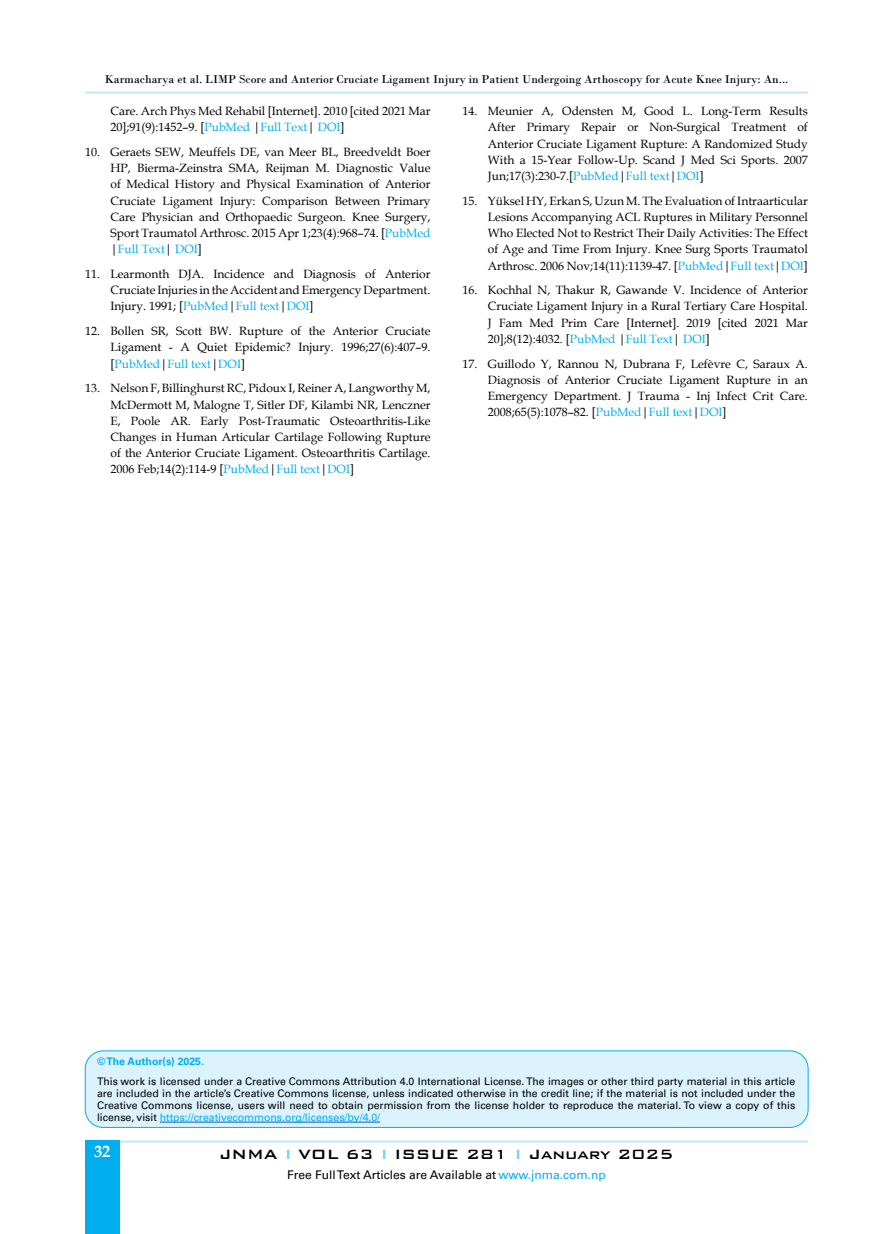
<style>
.page{position:relative;width:893px;height:1234px;background:#fff}
.page>*{position:absolute;margin:0;border:0;box-sizing:border-box;transform-origin:0 0}
.t1{font:500 18px "Bank Gothic BT";color:#000}
.t2{font:700 16.5px "Book Antiqua";color:#fff}
.reference{font:12px/16.2px "Book Antiqua";color:#000;text-align:justify}
.Introduction{font:12px "Bodoni";color:#000}
.t3{font:12px "Univers";color:#000}
.Normal_wrd_2{font:10.5px/12px "Univers";color:#000;text-align:justify}
.Normal_wrd_2-2{font:700 10.5px "Univers";color:#00aeef}
.s1{color:#00aeef}
.s2{color:#6dcff6}
</style>
<div class="page">
<hr style="left:85px;top:91px;width:723px;height:3px;background:#c7eafb">
<hr style="left:85px;top:1140px;width:723px;height:2px;background:#c7eafb">
<div style="left:85px;top:1140px;width:35px;height:93px;background:#00aeef"></div>
<div style="left:85px;top:1050px;width:723px;height:77px;background:#dcf2fd;border-radius:18px"></div>
<div style="left:85px;top:1050px;width:723px;height:77px;border:1px solid #00aeef;border-radius:18px"></div>
<hr style="left:160px;top:1121px;width:220px;height:1px;background:#15c">
<p class="Introduction" style="left:104px;top:72px;width:686px">Karmacharya et al. LIMP Score and Anterior Cruciate Ligament Injury in Patient Undergoing Arthoscopy for Acute Knee Injury: An...</p>
<p class="reference" style="left:111px;top:103px;width:321px">Care. Arch Phys Med Rehabil [Internet]. 2010 [cited 2021 Mar<br>20];91(9):1452–9. [<span class="s1">PubMed</span> |<span class="s1">Full Text</span>| <span class="s1">DOI</span>]</p>
<p class="reference" style="left:111px;top:143px;width:321px;text-indent:-26px">10. Geraets SEW, Meuffels DE, van Meer BL, Breedveldt Boer HP, Bierma-Zeinstra SMA, Reijman M. Diagnostic Value of Medical History and Physical Examination of Anterior Cruciate Ligament Injury: Comparison Between Primary Care Physician and Orthopaedic Surgeon. Knee Surgery, Sport Traumatol Arthrosc. 2015 Apr 1;23(4):968–74. [<span class="s1">PubMed </span>|<span class="s1">Full Text</span>| <span class="s1">DOI</span>]</p>
<p class="reference" style="left:111px;top:265px;width:321px;text-indent:-26px">11. Learmonth DJA. Incidence and Diagnosis of Anterior Cruciate Injuries in the Accident and Emergency Department.<br>Injury. 1991; [<span class="s1">PubMed</span>|<span class="s1">Full text</span>|<span class="s1">DOI</span>]</p>
<p class="reference" style="left:111px;top:322px;width:321px;text-indent:-26px">12. Bollen SR, Scott BW. Rupture of the Anterior Cruciate Ligament - A Quiet Epidemic? Injury. 1996;27(6):407–9. [<span class="s1">PubMed</span>|<span class="s1">Full text</span>|<span class="s1">DOI</span>]</p>
<p class="reference" style="left:111px;top:380px;width:321px;text-indent:-26px">13. Nelson F, Billinghurst RC, Pidoux I, Reiner A, Langworthy M, McDermott M, Malogne T, Sitler DF, Kilambi NR, Lenczner E, Poole AR. Early Post-Traumatic Osteoarthritis-Like Changes in Human Articular Cartilage Following Rupture of the Anterior Cruciate Ligament. Osteoarthritis Cartilage.<br>2006 Feb;14(2):114-9 [<span class="s1">PubMed</span>|<span class="s1">Full text</span>|<span class="s1">DOI</span>]</p>
<p class="reference" style="left:488px;top:103px;width:321px;text-indent:-26px">14. Meunier A, Odensten M, Good L. Long-Term Results After Primary Repair or Non-Surgical Treatment of Anterior Cruciate Ligament Rupture: A Randomized Study With a 15-Year Follow-Up. Scand J Med Sci Sports. 2007<br>Jun;17(3):230-7.[<span class="s1">PubMed</span>|<span class="s1">Full text</span>|<span class="s1">DOI</span>]</p>
<p class="reference" style="left:488px;top:192px;width:321px;text-indent:-26px">15. Yüksel HY, Erkan S, Uzun M. The Evaluation of Intraarticular Lesions Accompanying ACL Ruptures in Military Personnel Who Elected Not to Restrict Their Daily Activities: The Effect of Age and Time From Injury. Knee Surg Sports Traumatol Arthrosc. 2006 Nov;14(11):1139-47. [<span class="s1">PubMed</span>|<span class="s1">Full text</span>|<span class="s1">DOI</span>]</p>
<p class="reference" style="left:488px;top:282px;width:321px;text-indent:-26px">16. Kochhal N, Thakur R, Gawande V. Incidence of Anterior Cruciate Ligament Injury in a Rural Tertiary Care Hospital.<br>J Fam Med Prim Care [Internet]. 2019 [cited 2021 Mar 20];8(12):4032. [<span class="s1">PubMed</span> |<span class="s1">Full Text</span>| <span class="s1">DOI</span>]</p>
<p class="reference" style="left:488px;top:355px;width:321px;text-indent:-26px">17. Guillodo Y, Rannou N, Dubrana F, Lefèvre C, Saraux A.<br>Diagnosis of Anterior Cruciate Ligament Rupture in an Emergency Department. J Trauma - Inj Infect Crit Care.<br>2008;65(5):1078–82. [<span class="s1">PubMed</span>|<span class="s1">Full text</span>|<span class="s1">DOI</span>]</p>
<p class="Normal_wrd_2-2" style="left:97px;top:1054px;width:108px">© The Author(s) 2025.</p>
<p class="Normal_wrd_2" style="left:97px;top:1075px;width:700px">This work is licensed under a Creative Commons Attribution 4.0 International License. The images or other third party material in this article are included in the article’s Creative Commons license, unless indicated otherwise in the credit line; if the material is not included under the Creative Commons license, users will need to obtain permission from the license holder to reproduce the material. To view a copy of this license, visit <span class="s1">https://creativecommons.org/licenses/by/4.0/</span></p>
<h2 class="t2" style="left:94px;top:1139px;width:18px">32</h2>
<h1 class="t1" style="left:220px;top:1143px;width:455px">JNMA <span class="s2">I</span> VOL 63 <span class="s2">I</span> ISSUE 281 <span class="s2">I</span> January 2025</h1>
<p class="t3" style="left:287px;top:1167px;width:320px">Free Full Text Articles are Available at <span class="s1">www.jnma.com.np</span></p>
</div>
